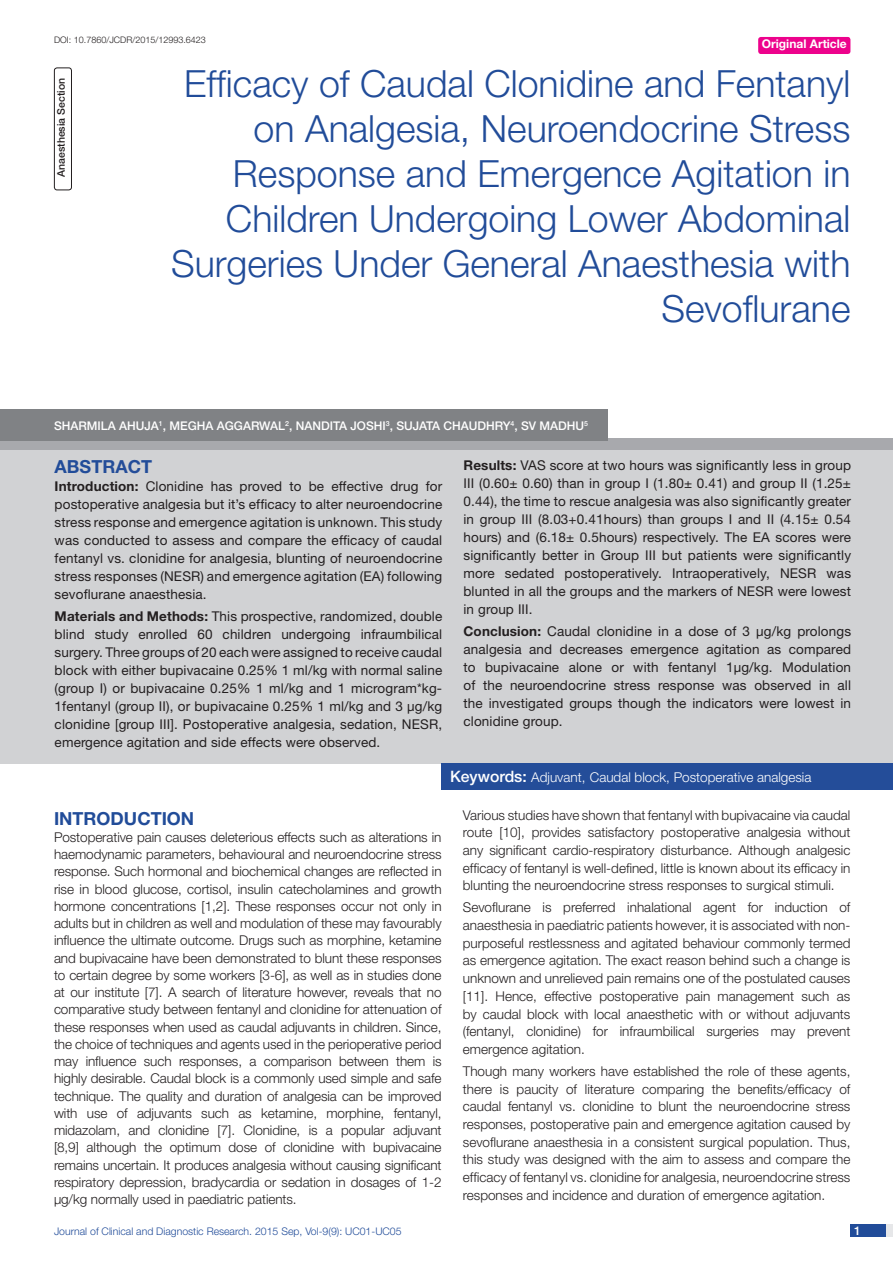
<style>
.page{position:relative;width:893px;height:1263px;background:#fff}
.page>*{position:absolute;margin:0;border:0;box-sizing:border-box;transform-origin:0 0}
.t1{font:300 37.5px/45px "Helvetica Neue";color:#214c99;text-align:right}
.Heading{font:700 18px "Helvetica Neue";color:#214c99}
.Abstract_head{font:700 18px "Helvetica Neue";color:#214c99}
.Body_text{font:300 13.5px/17.2px "Helvetica Neue";color:#231f20;text-align:justify}
.Abstract_Text{font:13.5px/18px "Helvetica Neue";letter-spacing:.01em;color:#231f20;text-align:justify}
.t2{font:300 13.5px "Helvetica Neue";color:#fff}
.Author{font:500 12px "Helvetica Neue";color:#fff}
.t3{font:700 12px "Helvetica Neue";color:#fff}
.t4{font:300 10.5px "Helvetica Neue";color:#214c99}
.t5{font:500 10.5px "Helvetica Neue";color:#231f20}
.DOI{font:300 9px "Helvetica Neue";color:#231f20}
.s1{color:#244d99}
.s2{font-weight:700}
.s3{font-weight:500;font-size:15.75px}
</style>
<div class="page">
<div style="left:850px;top:1224px;width:43px;height:13px;background:#e6e7e9"></div>
<div style="left:850px;top:1224px;width:35px;height:13px;background:#214c99"></div>
<div style="left:758px;top:37px;width:92px;height:17px;background:#ed028c;border-radius:3px"></div>
<div style="left:0;top:439px;width:893px;height:12px;background:#a8a9ad"></div>
<div style="left:0;top:450px;width:893px;height:314px;background:#d1d2d4"></div>
<div style="left:442px;top:763px;width:451px;height:26px;background:#244d99"></div>
<div style="left:0;top:410px;width:607px;height:31px;background:#808285"></div>
<div style="left:54px;top:68px;width:18px;height:122px;border:1px solid #231f20;border-radius:3px"></div>
<p class="DOI" style="left:54px;top:35px;width:153px">DOI: 10.7860/JCDR/2015/12993.6423</p>
<p class="t3" style="left:762px;top:37px;width:87px">Original Article</p>
<p class="t5" style="left:55px;top:177px;width:101px;rotate:-90deg">ANAESTHESIA SECTION</p>
<p class="t1" style="left:171px;top:60px;width:681px">Efficacy of Caudal Clonidine and Fentanyl on Analgesia, Neuroendocrine Stress Response and Emergence Agitation in Children Undergoing Lower Abdominal Surgeries Under General Anaesthesia with Sevoflurane</p>
<p class="Author" style="left:54px;top:419px;width:536px">SHARMILA AHUJA<sup>1</sup>, MEGHA AGGARWAL<sup>2</sup>, NAN DITA JOSHI<sup>3</sup>, SUJATA CHAUDHRY<sup>4</sup>, SV MADHU<sup>5</sup></p>
<p class="Abstract_head" style="left:55px;top:455px;width:98px">ABST<span class="s1">RAC</span>T</p>
<p class="Abstract_Text" style="left:55px;top:477px;width:389px"><span class="s2">Introduction:</span> Clonidine has proved to be effective drug for postoperative analgesia but it’s efficacy to alter neuroendocrine stress response and emergence agitation is unknown. This study was conducted to assess and compare the efficacy of caudal fentanyl vs. clonidine for analgesia, blunting of neuroendocrine stress responses (NESR) and emergence agitation (EA) following sevoflurane anaesthesia.</p>
<p class="Abstract_Text" style="left:55px;top:607px;width:389px"><span class="s2">Materials and Methods:</span> This prospective, randomized, double blind study enrolled 60 children undergoing infraumbilical surgery. Three groups of 20 each were assigned to receive caudal block with either bupivacaine 0.25% 1 ml/kg with normal saline (group I) or bupivacaine 0.25% 1 ml/kg and 1 microgram*kg-1fentanyl (group II), or bupivacaine 0.25% 1 ml/kg and 3 μg/kg clonidine [group III]. Postoperative analgesia, sedation, NESR, emergence agitation and side effects were observed.</p>
<p class="Abstract_Text" style="left:463px;top:456px;width:389px"><span class="s2">Results:</span> VAS score at two hours was significantly less in group III (0.60± 0.60) than in group I (1.80± 0.41) and group II (1.25± 0.44), the time to rescue analgesia was also significantly greater in group III (8.03+0.41hours) than groups I and II (4.15± 0.54 hours) and (6.18± 0.5hours) respectively. The EA scores were significantly better in Group III but patients were significantly more sedated postoperatively. Intraoperatively, NESR was blunted in all the groups and the markers of NESR were lowest in group III.</p>
<p class="Abstract_Text" style="left:463px;top:622px;width:389px"><span class="s2">Conclusion:</span> Caudal clonidine in a dose of 3 μg/kg prolongs analgesia and decreases emergence agitation as compared to bupivacaine alone or with fentanyl 1μg/kg. Modulation of the neuroendocrine stress response was observed in all the investigated groups though the indicators were lowest in clonidine group.</p>
<p class="t2" style="left:450px;top:769px;width:363px"><span class="s3">KEYWORDS:</span> Adjuvant, Caudal block, Postoperative analgesia</p>
<p class="Heading" style="left:54px;top:807px;width:142px">Introduction</p>
<p class="Body_text" style="left:54px;top:828px;width:389px">Postoperative pain causes deleterious effects such as alterations in haemodynamic parameters, behavioural and neuroendocrine stress response. Such hormonal and biochemical changes are reflected in rise in blood glucose, cortisol, insulin catecholamines and growth hormone concentrations [1,2]. These responses occur not only in adults but in children as well and modulation of these may favourably influence the ultimate outcome. Drugs such as morphine, ketamine and bupivacaine have been demonstrated to blunt these responses to certain degree by some workers [3-6], as well as in studies done at our institute [7]. A search of literature however, reveals that no comparative study between fentanyl and clonidine for attenuation of these responses when used as caudal adjuvants in children. Since, the choice of techniques and agents used in the perioperative period may influence such responses, a comparison between them is highly desirable. Caudal block is a commonly used simple and safe technique. The quality and duration of analgesia can be improved with use of adjuvants such as ketamine, morphine, fentanyl, midazolam, and clonidine [7]. Clonidine, is a popular adjuvant [8,9] although the optimum dose of clonidine with bupivacaine remains uncertain. It produces analgesia without causing significant respiratory depression, bradycardia or sedation in dosages of 1-2 μg/kg normally used in paediatric patients.</p>
<p class="Body_text" style="left:463px;top:806px;width:389px;line-height:17.7px">Various studies have shown that fentanyl with bupivacaine via caudal route [10], provides satisfactory postoperative analgesia without any significant cardio-respiratory disturbance. Although analgesic efficacy of fentanyl is well-defined, little is known about its efficacy in blunting the neuroendocrine stress responses to surgical stimuli.</p>
<p class="Body_text" style="left:463px;top:898px;width:389px;line-height:17.7px">Sevoflurane is preferred inhalational agent for induction of anaesthesia in paediatric patients however, it is associated with non&shy;purposeful restlessness and agitated behaviour commonly termed as emergence agitation. The exact reason behind such a change is unknown and unrelieved pain remains one of the postulated causes [11]. Hence, effective postoperative pain management such as by caudal block with local anaesthetic with or without adjuvants (fentanyl, clonidine) for infraumbilical surgeries may prevent emergence agitation.</p>
<p class="Body_text" style="left:463px;top:1062px;width:389px;line-height:17.7px">Though many workers have established the role of these agents, there is paucity of literature comparing the benefits/efficacy of caudal fentanyl vs. clonidine to blunt the neuroendocrine stress responses, postoperative pain and emergence agitation caused by sevoflurane anaesthesia in a consistent surgical population. Thus, this study was designed with the aim to assess and compare the efficacy of fentanyl vs. clonidine for analgesia, neuroendocrine stress responses and incidence and duration of emergence agitation.</p>
<p class="t4" style="left:54px;top:1225px;width:349px">Journal of Clinical and Diagnostic Research. 2015 Sep, Vol-9(9): UC01-UC05</p>
<p class="Author" style="left:854px;top:1223px;width:8px">1</p>
</div>
